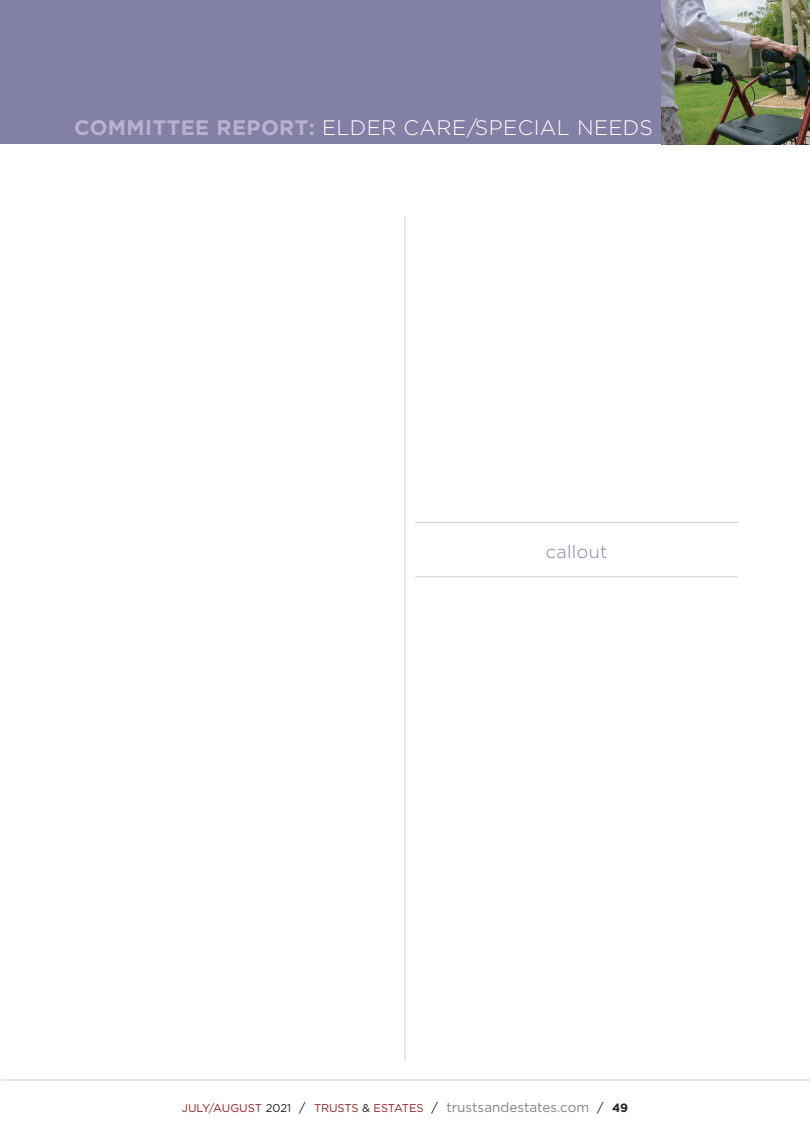
<style>
.page{position:relative;width:810px;height:1134px;background:#fff}
.page>*{position:absolute;margin:0;border:0;box-sizing:border-box;transform-origin:0 0}
.t1{font:300 21px "Gotham";letter-spacing:.02em;color:#fff}
.Callout{font:300 18px "Gotham";letter-spacing:.02em;color:#8380a6}
.t2{font:11.25px "Gotham";letter-spacing:-.01em;color:#911f23}
.s1{font-weight:700;color:#b5b4cc}
.s2{color:#231f20}
.s3{font-size:12.75px;color:#231f20}
.s4{font-size:13.5px;color:#808285}
.s5{font-weight:700;font-size:12px;color:#231f20}
</style>
<div class="page">
<hr style="left:1px;top:1080px;width:809px;height:1px;background:#d1d2d4">
<hr style="left:415px;top:522px;width:323px;height:1px;background:#d1d2d4">
<hr style="left:415px;top:576px;width:323px;height:1px;background:#d1d2d4">
<hr style="left:405px;top:216px;width:1px;height:846px;background:#d1d2d4">
<div style="left:0;top:0;width:810px;height:144px;background:#8380a6"></div>
<img style="left:661px;top:0;width:149px;height:144px">
<h1 class="t1" style="left:74px;top:115px;width:580px"><span class="s1">COMMITTEE REPORT:</span> ELDER CARE/SPECIAL NEEDS</h1>
<p class="Callout" style="left:546px;top:540px;width:63px">callout</p>
<p class="t2" style="left:182px;top:1100px;width:448px">JULY/AUGUST <span class="s2">2021</span> <span class="s3">/</span> TRUSTS <span class="s2">&amp;</span> ESTATES <span class="s3">/</span> <span class="s4">trustsandestates.com</span> <span class="s3">/</span> <span class="s5">49</span></p>
</div>
